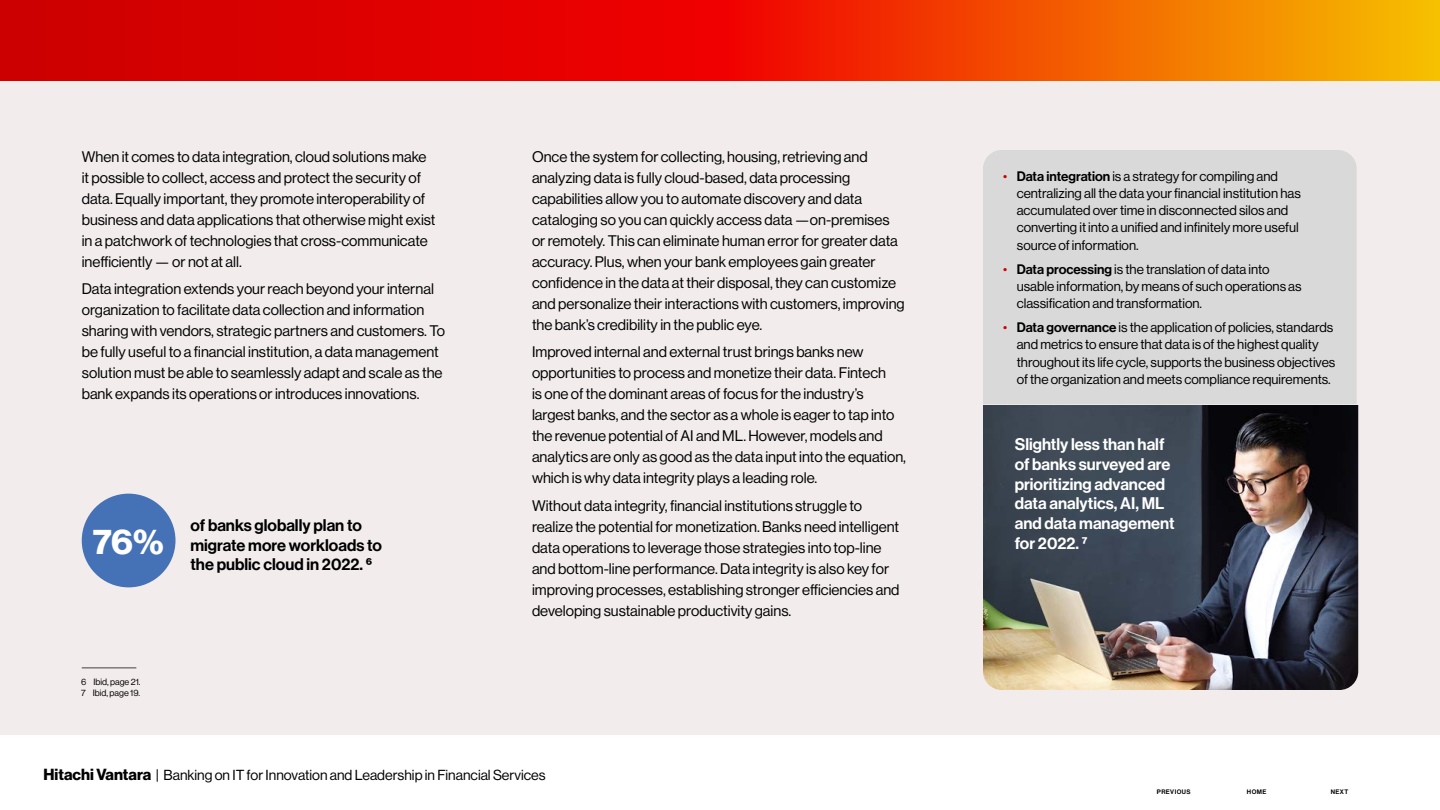
<style>
.page{position:relative;width:1440px;height:810px;background:#fff}
.page>*{position:absolute;margin:0;border:0;box-sizing:border-box;transform-origin:0 0}
.t1{font:35.25px "N Haas Grotesk DS Pro 75 Bd";color:#fff}
.t2{font:16.5px/19.8px "N Haas Grotesk DS Pro 65 Md";color:#fff}
.t3{font:16.5px/19.8px "N Haas Grotesk DS Pro 65 Md";color:#000}
.t4{font:15px/21px "N Haas Grotesk DS Pro 55 Rg";color:#000101}
.t5{font:14.25px "N Haas Grotesk DS Pro 55 Rg";color:#000101}
.t6{font:13.5px/17.2px "N Haas Grotesk DS Pro 55 Rg";color:#000}
.t7{font:9px/10.8px "N Haas Grotesk DS Pro 55 Rg";color:#000}
.t8{font:6.38px "N Haas Grotesk DS Pro 65 Md";letter-spacing:.065em;color:#000}
.s1{font-family:"N Haas Grotesk DS Pro 75 Bd";font-size:15.75px}
.s2{color:#c00}
.s3{font-family:"N Haas Grotesk DS Pro 65 Md"}
</style>
<div class="page">
<svg style="left:0;top:0;width:1440px;height:81px;background:#e82f00"></svg>
<div style="left:0;top:81px;width:1440px;height:654px;background:#f2ecec"></div>
<img style="left:983px;top:405px;width:375px;height:285px">
<div style="left:983px;top:150px;width:374px;height:254px;background:#d9d9d9"></div>
<div style="left:82px;top:494px;width:94px;height:93px;background:#4571b6;border-radius:50%"></div>
<hr style="left:82px;top:668px;width:54px;height:1px;background:#414141">
<p class="t4" style="left:82px;top:146px;width:355px">When it comes to data integration, cloud solutions make it possible to collect, access and protect the security of data. Equally important, they promote interoperability of business and data applications that otherwise might exist in a patchwork of technologies that cross-communicate inefficiently — or not at all.</p>
<p class="t4" style="left:82px;top:279px;width:365px">Data integration extends your reach beyond your internal organization to facilitate data collection and information sharing with vendors, strategic partners and customers. To be fully useful to a financial institution, a data management solution must be able to seamlessly adapt and scale as the bank expands its operations or introduces innovations.</p>
<h1 class="t1" style="left:93px;top:521px;width:72px">76%</h1>
<p class="t3" style="left:190px;top:515px;width:193px">of banks globally plan to migrate more workloads to the public cloud in 2022. 6</p>
<p class="t7" style="left:81px;top:676px;width:61px">6 Ibid, page 21.<br>7 Ibid, page 19.</p>
<p class="t4" style="left:532px;top:146px;width:374px">Once the system for collecting, housing, retrieving and analyzing data is fully cloud-based, data processing capabilities allow you to automate discovery and data cataloging so you can quickly access data —on-premises or remotely. This can eliminate human error for greater data accuracy. Plus, when your bank employees gain greater confidence in the data at their disposal, they can customize and personalize their interactions with customers, improving the bank’s credibility in the public eye.</p>
<p class="t4" style="left:532px;top:342px;width:376px">Improved internal and external trust brings banks new opportunities to process and monetize their data. Fintech<br>is one of the dominant areas of focus for the industry’s largest banks, and the sector as a whole is eager to tap into the revenue potential of AI and ML. However, models and analytics are only as good as the data input into the equation, which is why data integrity plays a leading role.</p>
<p class="t4" style="left:532px;top:495px;width:369px">Without data integrity, financial institutions struggle to realize the potential for monetization. Banks need intelligent data operations to leverage those strategies into top-line and bottom-line performance. Data integrity is also key for improving processes, establishing stronger efficiencies and developing sustainable productivity gains.</p>
<p class="t5" style="left:44px;top:767px;width:504px"><span class="s1">Hitachi Vantara</span> | Banking on IT for Innovation and Leadership in Financial Services</p>
<p class="t6" style="left:1017px;top:167px;width:286px;text-indent:-14px"><span class="s2">•</span> <span class="s3">Data integration</span> is a strategy for compiling and centralizing all the data your financial institution has accumulated over time in disconnected silos and converting it into a unified and infinitely more useful source of information.</p>
<p class="t6" style="left:1017px;top:260px;width:286px;text-indent:-14px"><span class="s2">•</span> <span class="s3">Data processing</span> is the translation of data into usable information, by means of such operations as classification and transformation.</p>
<p class="t6" style="left:1017px;top:319px;width:320px;text-indent:-14px"><span class="s2">•</span> <span class="s3">Data governance</span> is the application of policies, standards and metrics to ensure that data is of the highest quality throughout its life cycle, supports the business objectives of the organization and meets compliance requirements.</p>
<p class="t2" style="left:1015px;top:435px;width:161px">Slightly less than half of banks surveyed are prioritizing advanced data analytics, AI, ML and data management for 2022. 7</p>
<p class="t8" style="left:1157px;top:788px;width:35px">PREVIOUS</p>
<p class="t8" style="left:1247px;top:788px;width:21px">HOME</p>
<p class="t8" style="left:1331px;top:788px;width:19px">NEXT</p>
</div>
